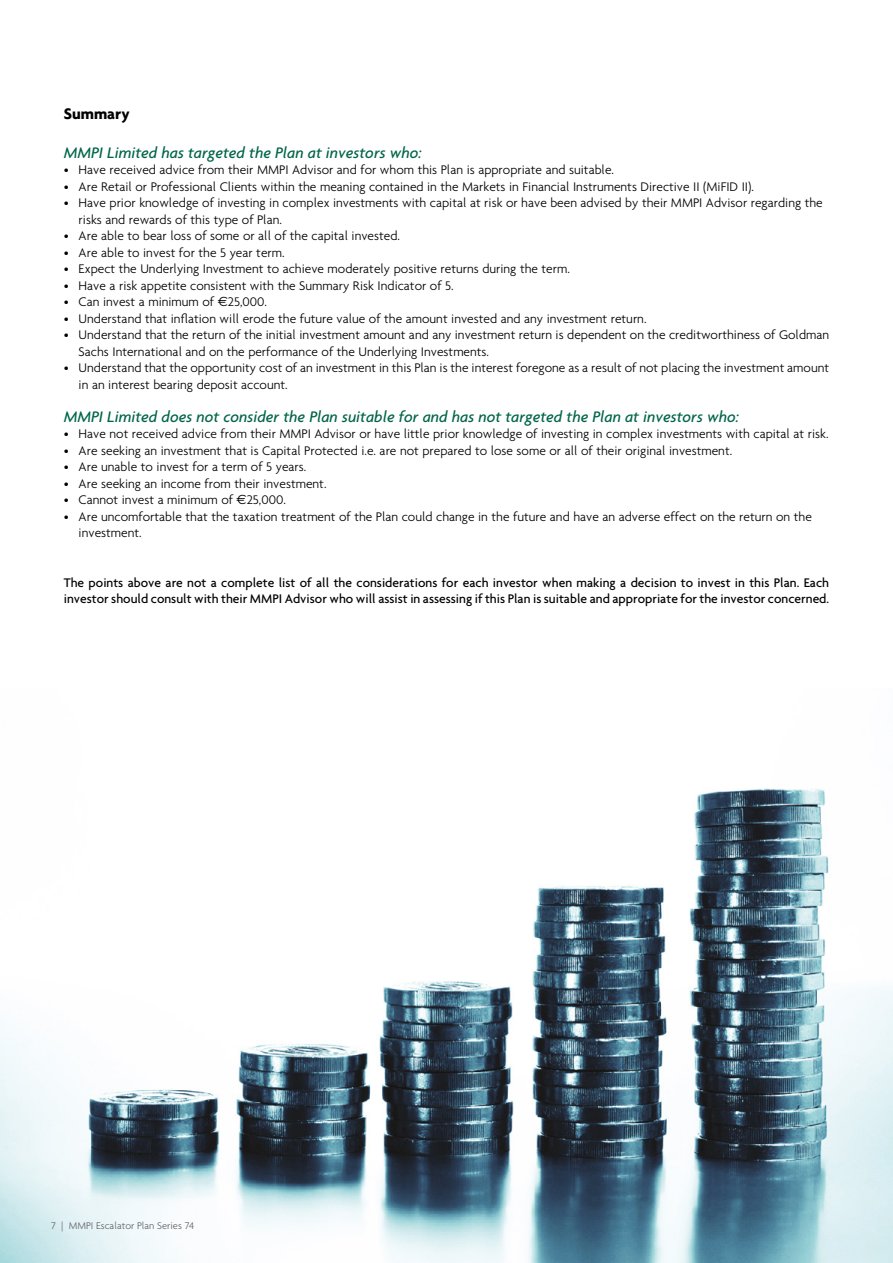
<style>
.page{position:relative;width:893px;height:1263px;background:#fff}
.page>*{position:absolute;margin:0;border:0;box-sizing:border-box;transform-origin:0 0}
.t1{font:italic 500 16.5px "Agenda";color:#006548}
.t2{font:700 16.5px "Agenda";color:#000}
.t3{font:300 13.5px/16.5px "Agenda";color:#000}
.t4{font:500 13.5px/16.5px "Agenda";color:#000}
.t5{font:300 10.5px "Agenda";color:#646469}
.s1{font-family:"Euro Sans";font-weight:400}
</style>
<div class="page">
<img style="left:0;top:788px;width:893px;height:475px">
<p class="t2" style="left:64px;top:103px;width:67px">Summary</p>
<p class="t1" style="left:64px;top:143px;width:360px">MMPI Limited has targeted the Plan at investors who:</p>
<p class="t3" style="left:64px;top:162px;width:552px">• Have received advice from their MMPI Advisor and for whom this Plan is appropriate and suitable.</p>
<p class="t3" style="left:64px;top:178px;width:692px">• Are Retail or Professional Clients within the meaning contained in the Markets in Financial Instruments Directive II (MiFID II).</p>
<p class="t3" style="left:79px;top:195px;width:746px;text-indent:-15px">• Have prior knowledge of investing in complex investments with capital at risk or have been advised by their MMPI Advisor regarding the risks and rewards of this type of Plan.</p>
<p class="t3" style="left:64px;top:228px;width:338px">• Are able to bear loss of some or all of the capital invested.</p>
<p class="t3" style="left:64px;top:244px;width:222px">• Are able to invest for the 5 year term.</p>
<p class="t3" style="left:64px;top:261px;width:508px">• Expect the Underlying Investment to achieve moderately positive returns during the term.</p>
<p class="t3" style="left:64px;top:277px;width:391px">• Have a risk appetite consistent with the Summary Risk Indicator of 5.</p>
<p class="t3" style="left:64px;top:294px;width:205px">• Can invest a minimum of <span class="s1">€</span>25,000.</p>
<p class="t3" style="left:64px;top:310px;width:584px">• Understand that inflation will erode the future value of the amount invested and any investment return.</p>
<p class="t3" style="left:79px;top:327px;width:752px;text-indent:-15px">• Understand that the return of the initial investment amount and any investment return is dependent on the creditworthiness of Goldman<br>Sachs International and on the performance of the Underlying Investments.</p>
<p class="t3" style="left:79px;top:360px;width:752px;text-indent:-15px">• Understand that the opportunity cost of an investment in this Plan is the interest foregone as a result of not placing the investment amount in an interest bearing deposit account.</p>
<p class="t1" style="left:64px;top:406px;width:677px">MMPI Limited does not consider the Plan suitable for and has not targeted the Plan at investors who:</p>
<p class="t3" style="left:64px;top:426px;width:766px">• Have not received advice from their MMPI Advisor or have little prior knowledge of investing in complex investments with capital at risk.</p>
<p class="t3" style="left:64px;top:442px;width:670px">• Are seeking an investment that is Capital Protected i.e. are not prepared to lose some or all of their original investment.</p>
<p class="t3" style="left:64px;top:459px;width:244px">• Are unable to invest for a term of 5 years.</p>
<p class="t3" style="left:64px;top:475px;width:264px">• Are seeking an income from their investment.</p>
<p class="t3" style="left:64px;top:492px;width:224px">• Cannot invest a minimum of <span class="s1">€</span>25,000.</p>
<p class="t3" style="left:79px;top:508px;width:735px;text-indent:-15px">• Are uncomfortable that the taxation treatment of the Plan could change in the future and have an adverse effect on the return on the investment.</p>
<p class="t4" style="left:64px;top:574px;width:767px">The points above are not a complete list of all the considerations for each investor when making a decision to invest in this Plan. Each investor should consult with their MMPI Advisor who will assist in assessing if this Plan is suitable and appropriate for the investor concerned.</p>
<p class="t5" style="left:51px;top:1219px;width:145px">7 | MMPI Escalator Plan Series 74</p>
</div>
